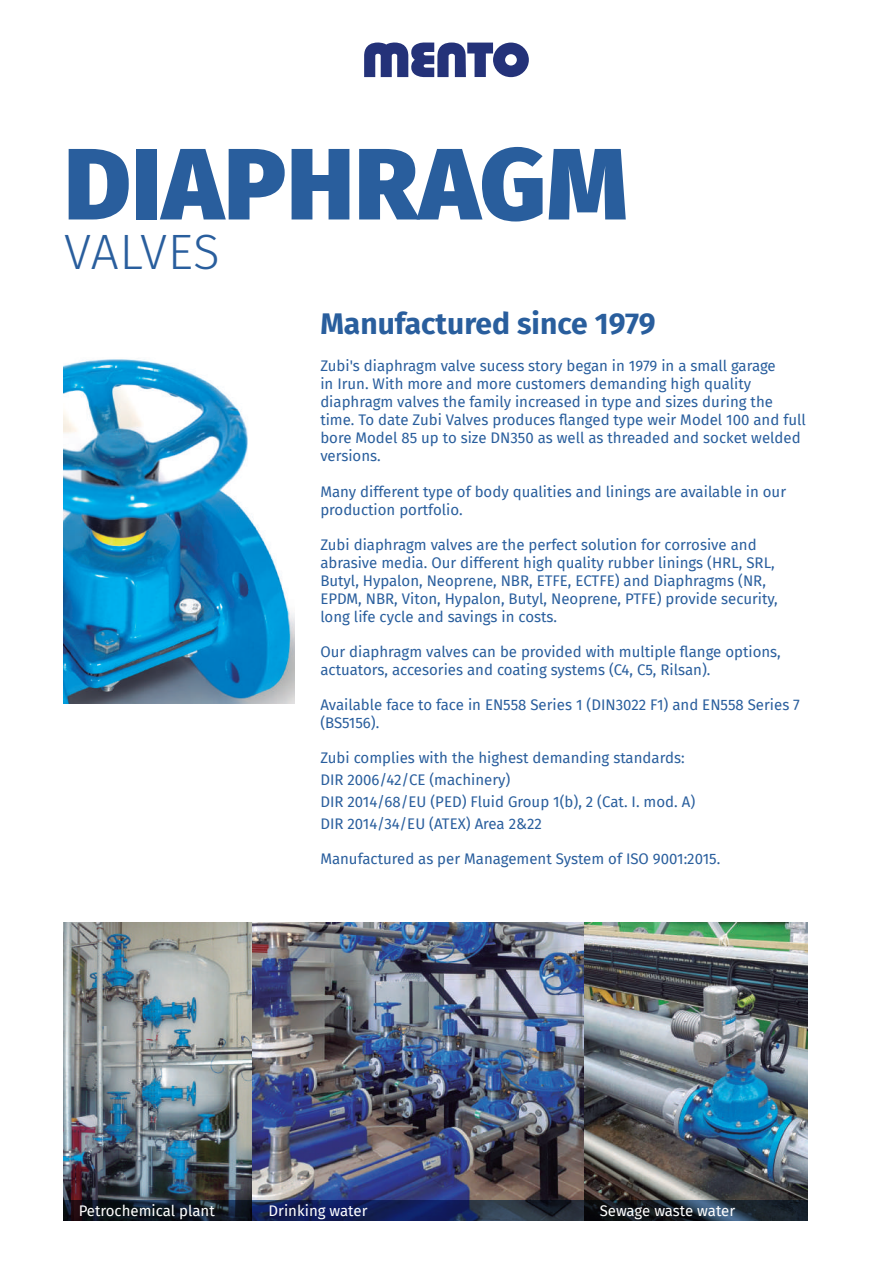
<style>
.page{position:relative;width:893px;height:1263px;background:#fff}
.page>*{position:absolute;margin:0;border:0;box-sizing:border-box;transform-origin:0 0}
.t1{font:900 101.25px "Fira Sans";letter-spacing:.01em;color:#295e9d}
.t2{font:300 49.5px "Fira Sans";color:#295e9d}
.t3{font:700 30px "Fira Sans";color:#295e9d}
.t4{font:15px/18px "Fira Sans";color:#295e9d}
.t5{font:15px "Fira Sans";color:#fff}
</style>
<div class="page">
<svg style="left:364px;top:43px;width:165px;height:34px"></svg>
<img style="left:64px;top:923px;width:521px;height:277px">
<img style="left:585px;top:923px;width:223px;height:277px">
<img style="left:64px;top:359px;width:231px;height:345px">
<svg style="left:64px;top:1200px;width:744px;height:20px;background:#17223d"></svg>
<h1 class="t1" style="left:64px;top:93px;width:564px">DIAPHRAGM</h1>
<h2 class="t2" style="left:64px;top:217px;width:157px">VALVES</h2>
<h3 class="t3" style="left:320px;top:298px;width:337px">Manufactured since 1979</h3>
<p class="t4" style="left:320px;top:357px;width:487px">Zubi's diaphragm valve sucess story began in 1979 in a small garage<br>in Irun. With more and more customers demanding high quality diaphragm valves the family increased in type and sizes during the time. To date Zubi Valves produces flanged type weir Model 100 and full bore Model 85 up to size DN350 as well as threaded and socket welded versions.</p>
<p class="t4" style="left:320px;top:482px;width:467px">Many different type of body qualities and linings are available in our production portfolio.</p>
<p class="t4" style="left:320px;top:535px;width:459px">Zubi diaphragm valves are the perfect solution for corrosive and abrasive media. Our different high quality rubber linings (HRL, SRL, Butyl, Hypalon, Neoprene, NBR, ETFE, ECTFE) and Diaphragms (NR, EPDM, NBR, Viton, Hypalon, Butyl, Neoprene, PTFE) provide security, long life cycle and savings in costs.</p>
<p class="t4" style="left:320px;top:642px;width:462px">Our diaphragm valves can be provided with multiple flange options, actuators, accesories and coating systems (C4, C5, Rilsan).</p>
<p class="t4" style="left:320px;top:695px;width:481px">Available face to face in EN558 Series 1 (DIN3022 F1) and EN558 Series 7 (BS5156).</p>
<p class="t4" style="left:320px;top:746px;width:376px;line-height:22.2px">Zubi complies with the highest demanding standards:<br>DIR 2006/42/CE (machinery)<br>DIR 2014/68/EU (PED) Fluid Group 1(b), 2 (Cat. I. mod. A)<br>DIR 2014/34/EU (ATEX) Area 2&amp;22</p>
<p class="t4" style="left:320px;top:850px;width:401px">Manufactured as per Management System of ISO 9001:2015.</p>
<p class="t5" style="left:79px;top:1200px;width:138px">Petrochemical plant</p>
<p class="t5" style="left:269px;top:1200px;width:100px">Drinking water</p>
<p class="t5" style="left:600px;top:1200px;width:137px">Sewage waste water</p>
</div>
